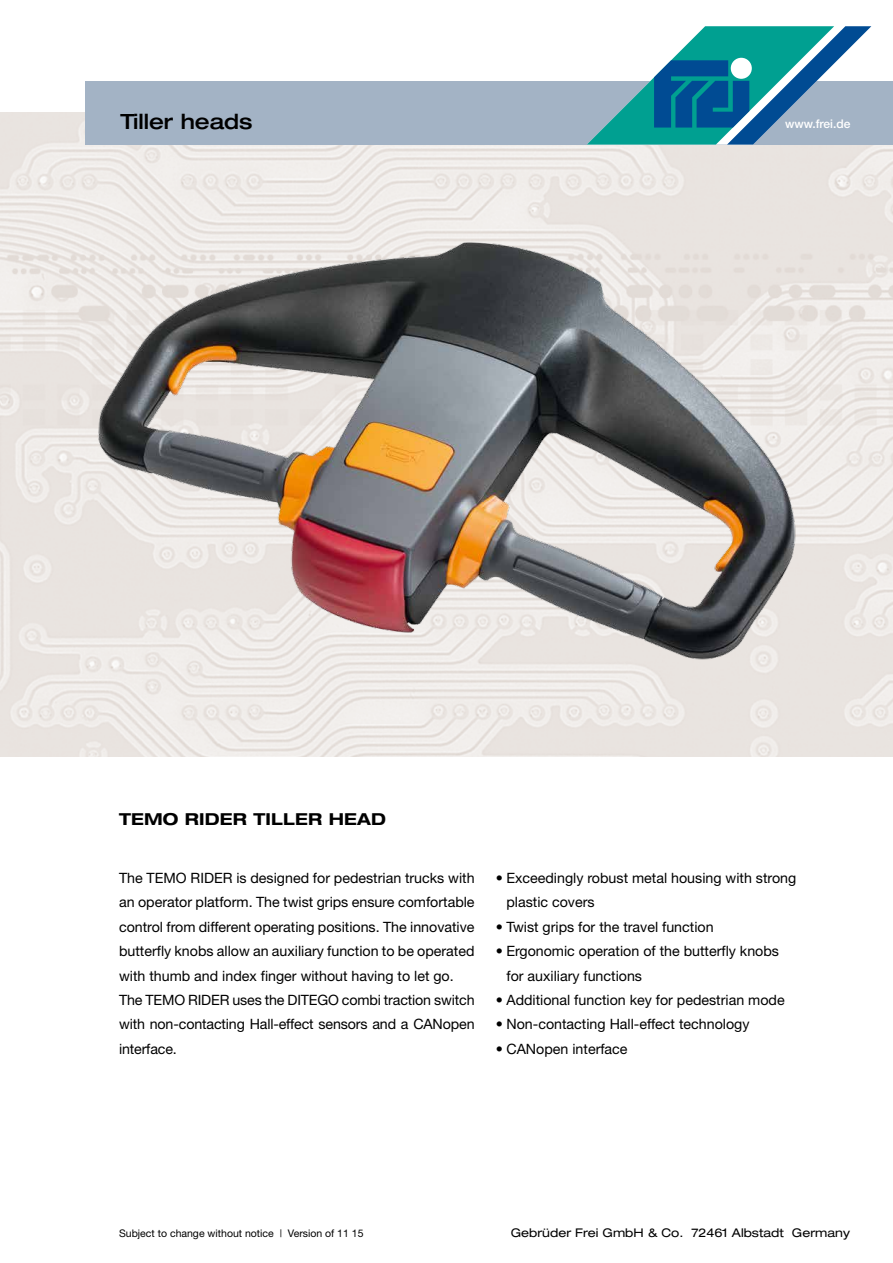
<style>
.page{position:relative;width:893px;height:1263px;background:#fff}
.page>*{position:absolute;margin:0;border:0;box-sizing:border-box;transform-origin:0 0}
.t1{font:500 expanded 21px "Helvetica Neue";color:#000}
.t2{font:700 expanded 16.5px "Helvetica Neue";letter-spacing:.01em;color:#000}
.t3{font:14.25px/24.5px "Helvetica Neue";color:#000}
.t4{font:expanded 12px "Helvetica Neue";color:#000}
.t5{font:500 12px "Helvetica Neue";color:#fff}
.t6{font:10.5px "Helvetica Neue";color:#000}
</style>
<div class="page">
<img style="left:0;top:113px;width:893px;height:644px">
<div style="left:85px;top:81px;width:808px;height:64px;background:#a3b3c5"></div>
<svg style="left:587px;top:26px;width:284px;height:119px"></svg>
<div style="left:731px;top:58px;width:21px;height:21px;background:#fff;border-radius:50%"></div>
<img style="left:92px;top:226px;width:716px;height:477px">
<h1 class="t1" style="left:121px;top:109px;width:133px">Tiller heads</h1>
<p class="t2" style="left:119px;top:809px;width:269px">TEMO RIDER TILLER HEAD</p>
<p class="t5" style="left:785px;top:116px;width:67px">www.frei.de</p>
<p class="t3" style="left:119px;top:865px;width:357px">The TEMO RIDER is designed for pedestrian trucks with an operator platform. The twist grips ensure comfortable control from different operating positions. The innovative butterfly knobs allow an auxiliary function to be operated with thumb and index finger without having to let go.<br>The TEMO RIDER uses the DITEGO combi traction switch with non-contacting Hall-effect sensors and a CANopen interface.</p>
<p class="t3" style="left:506px;top:865px;width:291px;text-indent:-11px">• Exceedingly robust metal housing with strong plastic covers</p>
<p class="t3" style="left:496px;top:914px;width:219px">• Twist grips for the travel function</p>
<p class="t3" style="left:506px;top:939px;width:274px;text-indent:-11px">• Ergonomic operation of the butterfly knobs for auxiliary functions</p>
<p class="t3" style="left:496px;top:987px;width:290px">• Additional function key for pedestrian mode</p>
<p class="t3" style="left:496px;top:1012px;width:255px">• Non-contacting Hall-effect technology</p>
<p class="t3" style="left:496px;top:1036px;width:133px">• CANopen interface</p>
<p class="t6" style="left:119px;top:1227px;width:246px">Subject to change without notice | Version of 11 15</p>
<p class="t4" style="left:511px;top:1226px;width:341px">Gebrüder Frei GmbH &amp; Co. 72461 Albstadt Germany</p>
</div>
